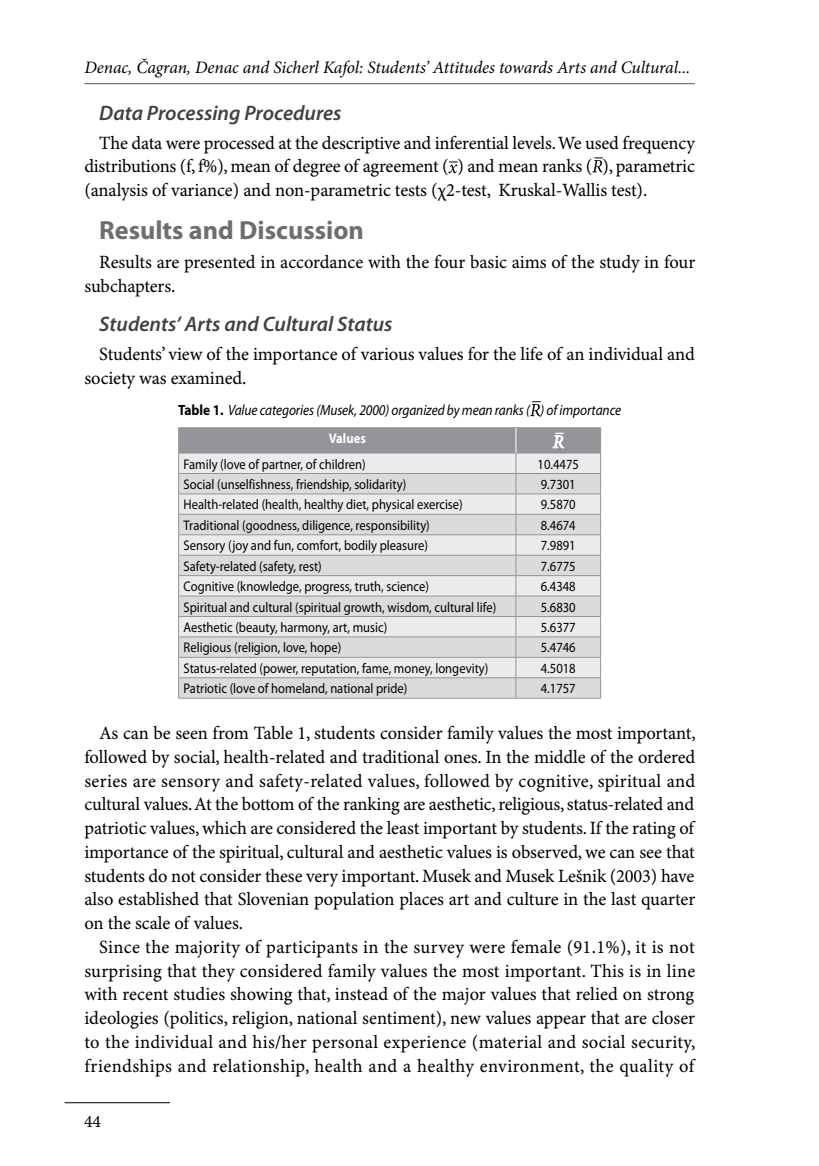
<style>
.page{position:relative;width:819px;height:1166px;background:#fff}
.page>*{position:absolute;margin:0;border:0;box-sizing:border-box;transform-origin:0 0}
.t1{font:700 26.25px "Myriad Pro";color:#6d6e71}
.t2{font:italic 600 21px "Myriad Pro";color:#414042}
.t3{font:18.72px/23.8px "Minion Pro Capt";letter-spacing:-.005em;color:#000;text-align:justify}
.t4{font:italic 17.5px "Minion Pro";letter-spacing:-.01em;color:#000}
.t5{font:17.5px "Minion Pro Capt";color:#000}
.t6{font:italic 14.88px "Myriad Pro";letter-spacing:-.005em;color:#000;scale:.9 1}
.t7{font:14px "Myriad Pro";color:#000;scale:.9 1}
.t8{font:700 14px "Myriad Pro";color:#fff;scale:.9 1}
.s1{font-weight:700;font-style:normal}
</style>
<div class="page">
<hr style="left:84px;top:83px;width:610px;height:1px;background:#58595b">
<hr style="left:64px;top:1102px;width:106px;height:1px;background:#000">
<svg style="left:448px;top:162px;width:9px;height:11px"></svg>
<svg style="left:592px;top:158px;width:11px;height:14px"></svg>
<svg style="left:530px;top:401px;width:10px;height:15px"></svg>
<hr style="left:178px;top:427px;width:338px;height:1px;background:#939598">
<hr style="left:516px;top:427px;width:85px;height:1px;background:#939598">
<hr style="left:178px;top:698px;width:338px;height:1px;background:#939598">
<hr style="left:516px;top:698px;width:85px;height:1px;background:#939598">
<svg style="left:178px;top:428px;width:423px;height:270px;background:#d7d7d9"></svg>
<p class="t4" style="left:84px;top:56px;width:607px">Denac, Čagran, Denac and Sicherl Kafol: Students’ Attitudes towards Arts and Cultural...</p>
<p class="t2" style="left:99px;top:100px;width:244px">Data Processing Procedures</p>
<p class="t3" style="left:84px;top:132px;width:612px;text-indent:15px">The data were processed at the descriptive and inferential levels. We used frequency distributions (f, f%), mean of degree of agreement ( ) and mean ranks ( ), parametric (analysis of variance) and non-parametric tests (χ2-test, Kruskal-Wallis test).</p>
<h1 class="t1" style="left:99px;top:213px;width:266px">Results and Discussion</h1>
<p class="t3" style="left:84px;top:251px;width:612px;text-indent:15px">Results are presented in accordance with the four basic aims of the study in four subchapters.</p>
<p class="t2" style="left:99px;top:311px;width:295px">Students’ Arts and Cultural Status</p>
<p class="t3" style="left:84px;top:343px;width:612px;text-indent:15px">Students’ view of the importance of various values for the life of an individual and society was examined.</p>
<p class="t6" style="left:178px;top:401px;width:493px"><span class="s1">Table 1.</span> Value categories (Musek, 2000) organized by mean ranks ( ) of importance</p>
<p class="t8" style="left:329px;top:429px;width:43px">Values</p>
<p class="t7" style="left:183px;top:455px;width:204px">Family (love of partner, of children)</p>
<p class="t7" style="left:537px;top:455px;width:47px">10.4475</p>
<p class="t7" style="left:183px;top:476px;width:249px">Social (unselfishness, friendship, solidarity)</p>
<p class="t7" style="left:540px;top:476px;width:40px">9.7301</p>
<p class="t7" style="left:183px;top:496px;width:312px">Health-related (health, healthy diet, physical exercise)</p>
<p class="t7" style="left:540px;top:496px;width:40px">9.5870</p>
<p class="t7" style="left:183px;top:516px;width:275px">Traditional (goodness, diligence, responsibility)</p>
<p class="t7" style="left:540px;top:516px;width:40px">8.4674</p>
<p class="t7" style="left:183px;top:537px;width:273px">Sensory (joy and fun, comfort, bodily pleasure)</p>
<p class="t7" style="left:540px;top:537px;width:40px">7.9891</p>
<p class="t7" style="left:183px;top:557px;width:155px">Safety-related (safety, rest)</p>
<p class="t7" style="left:540px;top:557px;width:40px">7.6775</p>
<p class="t7" style="left:183px;top:578px;width:274px">Cognitive (knowledge, progress, truth, science)</p>
<p class="t7" style="left:540px;top:578px;width:40px">6.4348</p>
<p class="t7" style="left:183px;top:598px;width:349px">Spiritual and cultural (spiritual growth, wisdom, cultural life)</p>
<p class="t7" style="left:540px;top:598px;width:40px">5.6830</p>
<p class="t7" style="left:183px;top:619px;width:228px">Aesthetic (beauty, harmony, art, music)</p>
<p class="t7" style="left:540px;top:619px;width:40px">5.6377</p>
<p class="t7" style="left:183px;top:639px;width:177px">Religious (religion, love, hope)</p>
<p class="t7" style="left:540px;top:639px;width:40px">5.4746</p>
<p class="t7" style="left:183px;top:659px;width:340px">Status-related (power, reputation, fame, money, longevity)</p>
<p class="t7" style="left:540px;top:659px;width:40px">4.5018</p>
<p class="t7" style="left:183px;top:680px;width:250px">Patriotic (love of homeland, national pride)</p>
<p class="t7" style="left:540px;top:680px;width:40px">4.1757</p>
<p class="t3" style="left:84px;top:722px;width:612px;text-indent:15px">As can be seen from Table 1, students consider family values the most important, followed by social, health-related and traditional ones. In the middle of the ordered series are sensory and safety-related values, followed by cognitive, spiritual and cultural values. At the bottom of the ranking are aesthetic, religious, status-related and patriotic values, which are considered the least important by students. If the rating of importance of the spiritual, cultural and aesthetic values is observed, we can see that students do not consider these very important. Musek and Musek Lešnik (2003) have also established that Slovenian population places art and culture in the last quarter on the scale of values.</p>
<p class="t3" style="left:84px;top:936px;width:612px;text-indent:15px">Since the majority of participants in the survey were female (91.1%), it is not surprising that they considered family values the most important. This is in line with recent studies showing that, instead of the major values that relied on strong ideologies (politics, religion, national sentiment), new values appear that are closer to the individual and his/her personal experience (material and social security, friendships and relationship, health and a healthy environment, the quality of</p>
<p class="t5" style="left:84px;top:1110px;width:19px">44</p>
</div>
